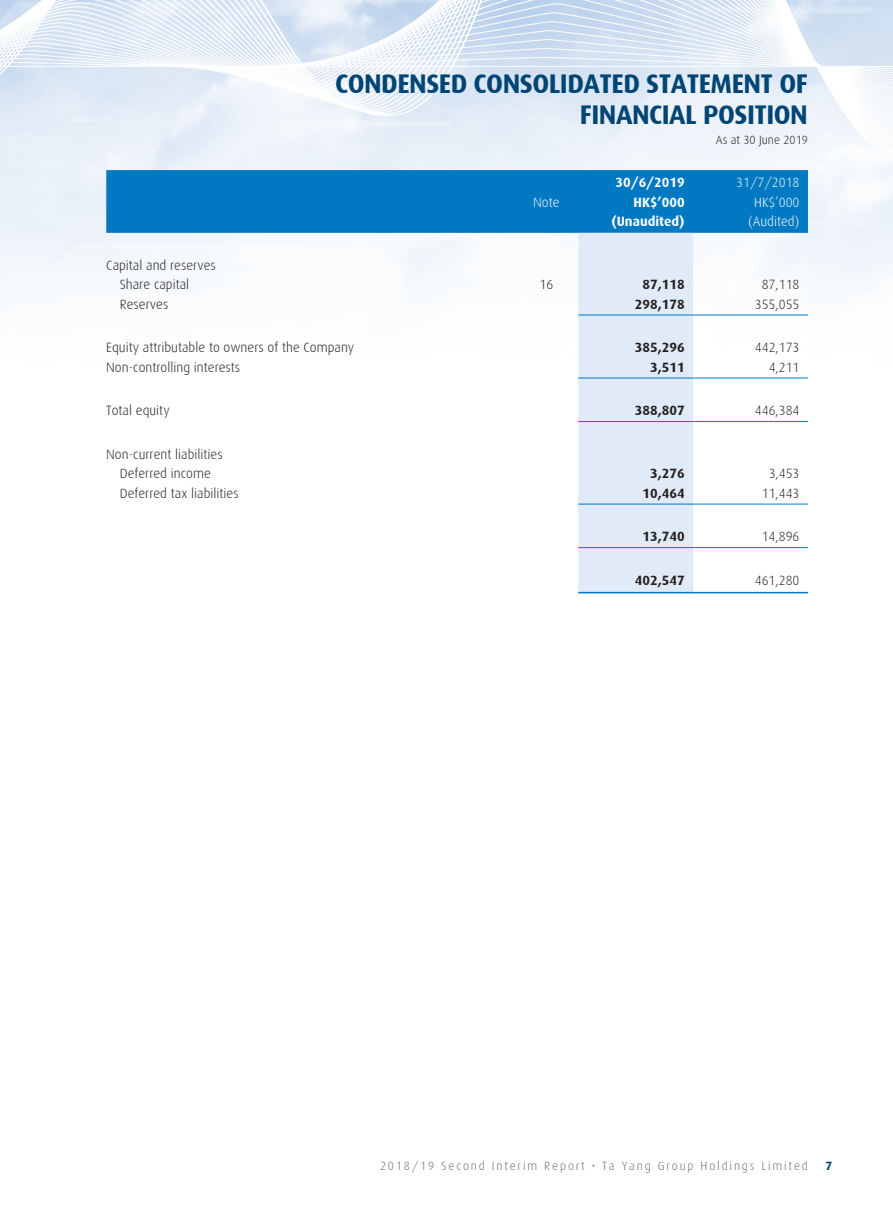
<style>
.page{position:relative;width:893px;height:1212px;background:#fff}
.page>*{position:absolute;margin:0;border:0;box-sizing:border-box;transform-origin:0 0}
.t1{font:700 27px/31.5px "Dax";letter-spacing:-.02em;color:#004574;text-align:right}
.t2{font:300 13.5px/19.5px "Dax";color:#231f20}
.t3{font:700 13.5px "Dax";color:#231f20}
.t4{font:300 13.5px "Dax";color:#fff}
.t5{font:700 13.5px "Dax";color:#fff}
.t6{font:300 12px "Dax";letter-spacing:.15em;color:#6c6d70}
.t7{font:300 12px "Dax";color:#231f20}
.t8{font:700 12px "Dax";color:#004574}
</style>
<div class="page">
<img style="left:0;top:0;width:893px;height:594px">
<div style="left:106px;top:170px;width:702px;height:63px;background:#0079c2"></div>
<div style="left:578px;top:233px;width:115px;height:359px;background:#e1ebf7"></div>
<hr style="left:578px;top:315px;width:115px;height:1px;background:#0079c2">
<hr style="left:693px;top:315px;width:115px;height:1px;background:#0079c2">
<hr style="left:578px;top:378px;width:115px;height:1px;background:#0079c2">
<hr style="left:693px;top:378px;width:115px;height:1px;background:#0079c2">
<hr style="left:578px;top:421px;width:115px;height:1px;background:#0079c2">
<hr style="left:693px;top:421px;width:115px;height:1px;background:#0079c2">
<hr style="left:578px;top:504px;width:115px;height:1px;background:#0079c2">
<hr style="left:693px;top:504px;width:115px;height:1px;background:#0079c2">
<hr style="left:578px;top:547px;width:115px;height:1px;background:#0079c2">
<hr style="left:693px;top:547px;width:115px;height:1px;background:#0079c2">
<hr style="left:578px;top:592px;width:115px;height:1px;background:#0079c2">
<hr style="left:693px;top:592px;width:115px;height:1px;background:#0079c2">
<p class="t2" style="left:120px;top:255px;width:98px;text-indent:-14px">Capital and reserves<br>Share capital</p>
<h1 class="t1" style="left:335px;top:68px;width:474px">CONDENSED CONSOLIDATED STATEMENT OF<br>FINANCIAL POSITION</h1>
<p class="t7" style="left:716px;top:134px;width:94px">As at 30 June 2019</p>
<p class="t5" style="left:616px;top:175px;width:71px">30/6/2019</p>
<p class="t4" style="left:736px;top:175px;width:65px">31/7/2018</p>
<p class="t4" style="left:533px;top:195px;width:28px">Note</p>
<p class="t5" style="left:633px;top:195px;width:53px">HK$’000</p>
<p class="t4" style="left:754px;top:195px;width:47px">HK$’000</p>
<p class="t5" style="left:611px;top:214px;width:75px">(Unaudited)</p>
<p class="t4" style="left:748px;top:214px;width:53px">(Audited)</p>
<p class="t2" style="left:539px;top:275px;width:15px">16</p>
<p class="t3" style="left:642px;top:277px;width:44px">87,118</p>
<p class="t2" style="left:762px;top:275px;width:39px">87,118</p>
<p class="t2" style="left:120px;top:294px;width:50px">Reserves</p>
<p class="t3" style="left:635px;top:296px;width:51px">298,178</p>
<p class="t2" style="left:755px;top:294px;width:46px">355,055</p>
<p class="t2" style="left:106px;top:338px;width:250px">Equity attributable to owners of the Company</p>
<p class="t3" style="left:635px;top:340px;width:51px">385,296</p>
<p class="t2" style="left:755px;top:338px;width:46px">442,173</p>
<p class="t2" style="left:106px;top:357px;width:135px">Non-controlling interests</p>
<p class="t3" style="left:650px;top:359px;width:36px">3,511</p>
<p class="t2" style="left:769px;top:357px;width:32px">4,211</p>
<p class="t2" style="left:106px;top:401px;width:65px">Total equity</p>
<p class="t3" style="left:635px;top:403px;width:51px">388,807</p>
<p class="t2" style="left:755px;top:401px;width:46px">446,384</p>
<p class="t2" style="left:106px;top:444px;width:118px;text-align:center">Non-current liabilities<br>Deferred income</p>
<p class="t3" style="left:650px;top:466px;width:36px">3,276</p>
<p class="t2" style="left:769px;top:464px;width:32px">3,453</p>
<p class="t2" style="left:120px;top:483px;width:120px">Deferred tax liabilities</p>
<p class="t3" style="left:642px;top:485px;width:44px">10,464</p>
<p class="t2" style="left:762px;top:483px;width:39px">11,443</p>
<p class="t3" style="left:642px;top:529px;width:44px">13,740</p>
<p class="t2" style="left:762px;top:527px;width:39px">14,896</p>
<p class="t3" style="left:635px;top:572px;width:51px">402,547</p>
<p class="t2" style="left:755px;top:571px;width:46px">461,280</p>
<p class="t6" style="left:380px;top:1159px;width:429px">2018/19 Second Interim Report • Ta Yang Group Holdings Limited</p>
<p class="t8" style="left:825px;top:1159px;width:8px">7</p>
</div>
